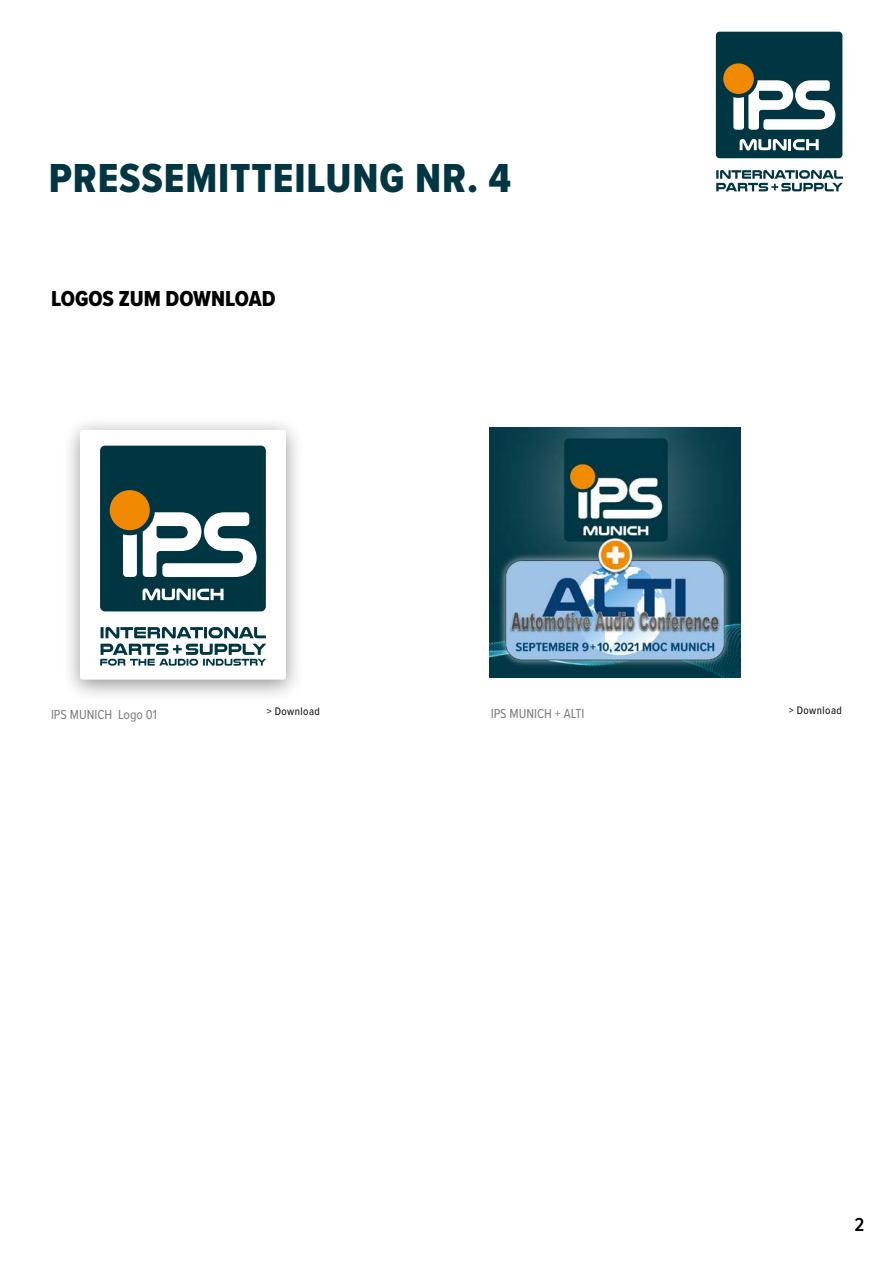
<style>
.page{position:relative;width:893px;height:1263px;background:#fff}
.page>*{position:absolute;margin:0;border:0;box-sizing:border-box;transform-origin:0 0}
.t1{font:42px "Proxima Nova Cond Extrabld";letter-spacing:.02em;color:#003642}
.t2{font:22.5px "Proxima Nova Cond Extrabld";color:#000}
.t3{font:600 19.5px "Proxima Nova Cond";color:#000}
.t4{font:13.5px "Proxima Nova Cond";color:#7c7b7b}
.t5{font:11.25px "Proxima Nova Cond";letter-spacing:.04em;color:#000}
</style>
<div class="page">
<div style="left:716px;top:32px;width:126px;height:126px;background:#003642;border-radius:4px"></div>
<svg style="left:733px;top:80px;width:102px;height:50px"></svg>
<div style="left:723px;top:63px;width:31px;height:31px;background:#f18a00;border-radius:50%"></div>
<svg style="left:740px;top:139px;width:79px;height:11px"></svg>
<svg style="left:716px;top:170px;width:127px;height:21px"></svg>
<div style="left:61px;top:416px;width:244px;height:287px;background:#000;opacity:.42"></div>
<div style="left:80px;top:430px;width:206px;height:250px;background:#fff;border-radius:3px"></div>
<div style="left:100px;top:446px;width:166px;height:165px;background:#003642;border-radius:5px"></div>
<svg style="left:123px;top:534px;width:14px;height:43px"></svg>
<svg style="left:143px;top:512px;width:114px;height:65px"></svg>
<div style="left:110px;top:490px;width:40px;height:40px;background:#f18a00;border-radius:50%"></div>
<svg style="left:143px;top:588px;width:81px;height:12px"></svg>
<svg style="left:100px;top:627px;width:166px;height:39px"></svg>
<img style="left:490px;top:427px;width:250px;height:251px">
<h1 class="t1" style="left:49px;top:147px;width:464px">PRESSEMITTEILUNG NR. 4</h1>
<h2 class="t2" style="left:51px;top:282px;width:226px">LOGOS ZUM DOWNLOAD</h2>
<p class="t5" style="left:267px;top:703px;width:55px">&gt; Download</p>
<p class="t5" style="left:789px;top:702px;width:55px">&gt; Download</p>
<p class="t4" style="left:51px;top:705px;width:107px">IPS MUNICH Logo 01</p>
<p class="t4" style="left:491px;top:704px;width:95px">IPS MUNICH + ALTI</p>
<h3 class="t3" style="left:854px;top:1210px;width:11px">2</h3>
</div>
